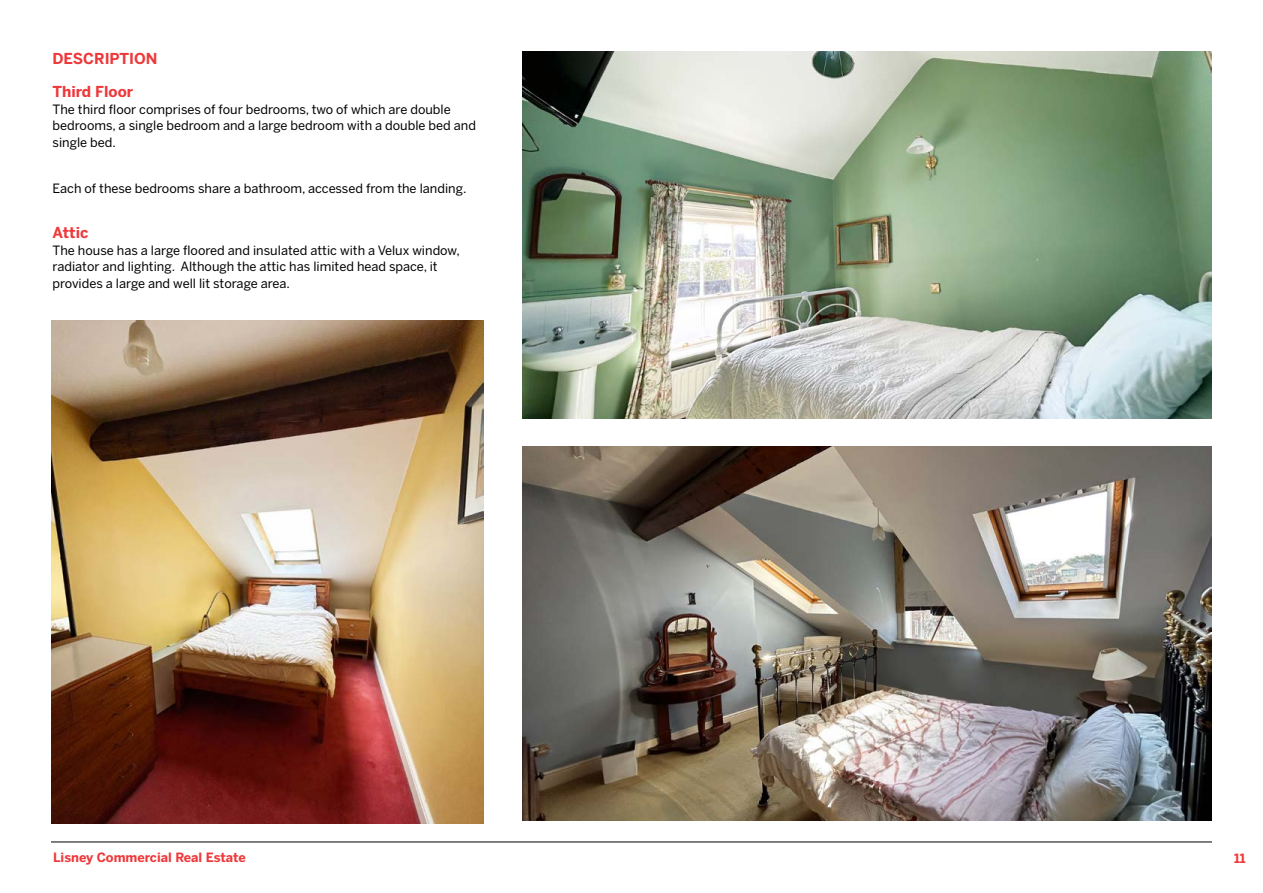
<style>
.page{position:relative;width:1263px;height:893px;background:#fff}
.page>*{position:absolute;margin:0;border:0;box-sizing:border-box;transform-origin:0 0}
.t1{font:700 15px "Benton Sans";color:#ef383a}
.t2{font:12.75px/16.5px "Benton Sans";color:#000}
.t3{font:700 12.75px "Benton Sans";color:#ef383a}
</style>
<div class="page">
<hr style="left:51px;top:842px;width:1161px;height:1px;background:#000">
<img style="left:522px;top:51px;width:690px;height:368px">
<img style="left:522px;top:446px;width:690px;height:375px">
<img style="left:51px;top:321px;width:433px;height:502px">
<p class="t1" style="left:53px;top:49px;width:106px">DESCRIPTION</p>
<p class="t1" style="left:53px;top:82px;width:82px">Third Floor</p>
<p class="t2" style="left:53px;top:101px;width:425px">The third floor comprises of four bedrooms, two of which are double bedrooms, a single bedroom and a large bedroom with a double bed and single bed.</p>
<p class="t2" style="left:53px;top:180px;width:415px">Each of these bedrooms share a bathroom, accessed from the landing.</p>
<p class="t1" style="left:53px;top:224px;width:37px">Attic</p>
<p class="t2" style="left:53px;top:242px;width:409px">The house has a large floored and insulated attic with a Velux window, radiator and lighting. Although the attic has limited head space, it provides a large and well lit storage area.</p>
<p class="t3" style="left:53px;top:849px;width:194px">Lisney Commercial Real Estate</p>
<p class="t3" style="left:1234px;top:850px;width:13px">11</p>
</div>
